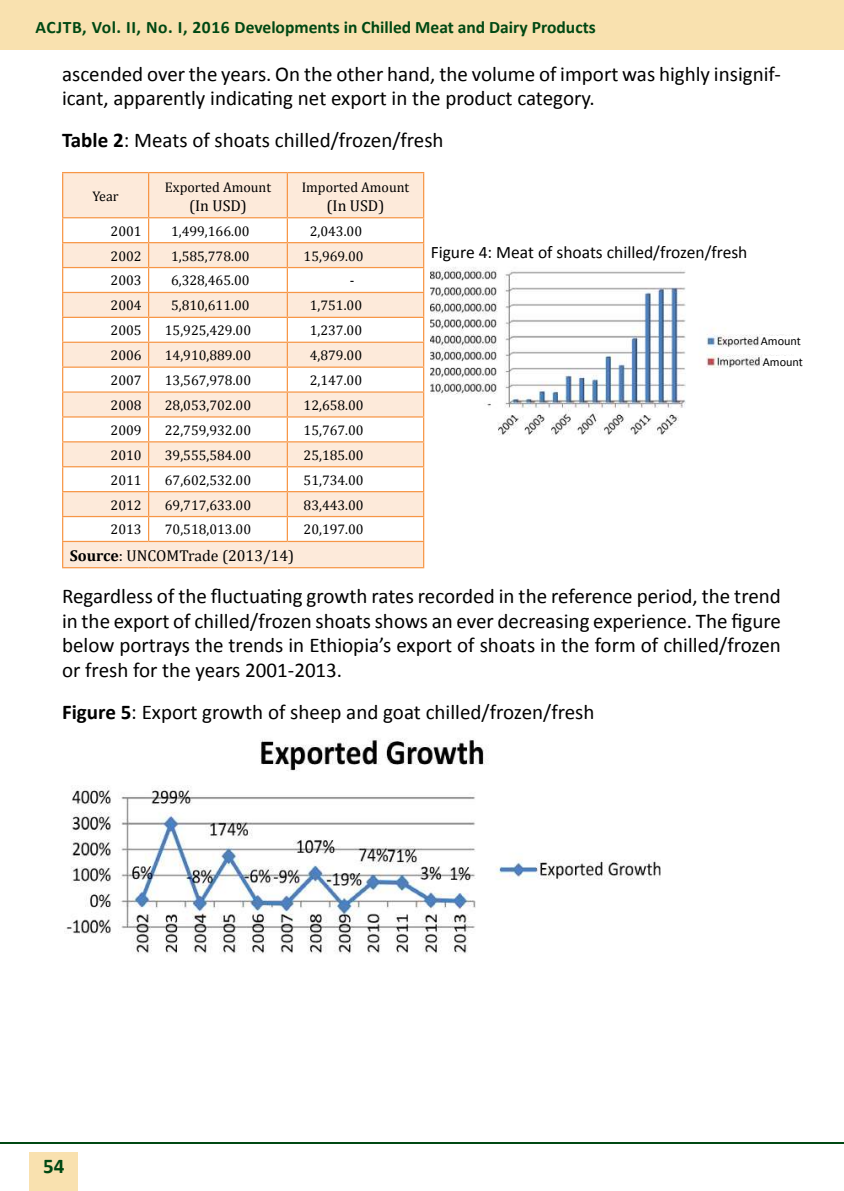
<style>
.page{position:relative;width:844px;height:1191px;background:#fff}
.page>*{position:absolute;margin:0;border:0;box-sizing:border-box;transform-origin:0 0}
.t1{font:21px/24.5px "Calibri";color:#000}
.t2{font:700 21px "Calibri";color:#004813}
.t3{font:700 17.5px "Calibri";color:#004813}
.t4{font:17.5px "Calibri";color:#000}
.t5{font:15.75px "Cambria";color:#000}
.t6{font:14px "Cambria";color:#000}
.t7{font:12.25px/20.3px "Calibri";color:#000}
.s1{font-weight:700}
</style>
<div class="page">
<hr style="left:0;top:1142px;width:843px;height:2px;background:#004813">
<div style="left:30px;top:1152px;width:48px;height:39px;background:#f9e1af"></div>
<div style="left:0;top:0;width:843px;height:50px;background:#f9e1af"></div>
<div style="left:63px;top:173px;width:360px;height:394px;background:#fdeada"></div>
<svg style="left:63px;top:218px;width:360px;height:323px"></svg>
<hr style="left:148px;top:173px;width:1px;height:44px;background:#f79646">
<hr style="left:287px;top:173px;width:1px;height:44px;background:#f79646">
<svg style="left:148px;top:218px;width:1px;height:323px"></svg>
<svg style="left:287px;top:218px;width:1px;height:323px"></svg>
<hr style="left:62px;top:172px;width:87px;height:1px;background:#f79646">
<hr style="left:62px;top:173px;width:1px;height:44px;background:#f79646">
<hr style="left:149px;top:172px;width:138px;height:1px;background:#f79646">
<hr style="left:287px;top:172px;width:137px;height:1px;background:#f79646">
<hr style="left:423px;top:173px;width:1px;height:44px;background:#f79646">
<hr style="left:62px;top:217px;width:87px;height:1px;background:#f79646">
<hr style="left:149px;top:217px;width:138px;height:1px;background:#f79646">
<hr style="left:287px;top:217px;width:137px;height:1px;background:#f79646">
<hr style="left:62px;top:242px;width:87px;height:1px;background:#f79646">
<hr style="left:149px;top:242px;width:138px;height:1px;background:#f79646">
<hr style="left:287px;top:242px;width:137px;height:1px;background:#f79646">
<hr style="left:62px;top:267px;width:87px;height:1px;background:#f79646">
<hr style="left:149px;top:267px;width:138px;height:1px;background:#f79646">
<hr style="left:287px;top:267px;width:137px;height:1px;background:#f79646">
<hr style="left:62px;top:292px;width:87px;height:1px;background:#f79646">
<hr style="left:149px;top:292px;width:138px;height:1px;background:#f79646">
<hr style="left:287px;top:292px;width:137px;height:1px;background:#f79646">
<hr style="left:62px;top:317px;width:87px;height:1px;background:#f79646">
<hr style="left:149px;top:317px;width:138px;height:1px;background:#f79646">
<hr style="left:287px;top:317px;width:137px;height:1px;background:#f79646">
<hr style="left:62px;top:342px;width:87px;height:1px;background:#f79646">
<hr style="left:149px;top:342px;width:138px;height:1px;background:#f79646">
<hr style="left:287px;top:342px;width:137px;height:1px;background:#f79646">
<hr style="left:62px;top:366px;width:87px;height:2px;background:#f79646">
<hr style="left:149px;top:366px;width:138px;height:2px;background:#f79646">
<hr style="left:287px;top:366px;width:137px;height:2px;background:#f79646">
<hr style="left:62px;top:391px;width:87px;height:2px;background:#f79646">
<hr style="left:149px;top:391px;width:138px;height:2px;background:#f79646">
<hr style="left:287px;top:391px;width:137px;height:2px;background:#f79646">
<hr style="left:62px;top:416px;width:87px;height:1px;background:#f79646">
<hr style="left:149px;top:416px;width:138px;height:1px;background:#f79646">
<hr style="left:287px;top:416px;width:137px;height:1px;background:#f79646">
<hr style="left:62px;top:441px;width:87px;height:1px;background:#f79646">
<hr style="left:149px;top:441px;width:138px;height:1px;background:#f79646">
<hr style="left:287px;top:441px;width:137px;height:1px;background:#f79646">
<hr style="left:62px;top:466px;width:87px;height:1px;background:#f79646">
<hr style="left:149px;top:466px;width:138px;height:1px;background:#f79646">
<hr style="left:287px;top:466px;width:137px;height:1px;background:#f79646">
<hr style="left:62px;top:491px;width:87px;height:1px;background:#f79646">
<hr style="left:149px;top:491px;width:138px;height:1px;background:#f79646">
<hr style="left:287px;top:491px;width:137px;height:1px;background:#f79646">
<hr style="left:62px;top:516px;width:87px;height:1px;background:#f79646">
<hr style="left:149px;top:516px;width:138px;height:1px;background:#f79646">
<hr style="left:287px;top:516px;width:137px;height:1px;background:#f79646">
<hr style="left:62px;top:541px;width:87px;height:1px;background:#f79646">
<svg style="left:62px;top:218px;width:1px;height:349px"></svg>
<hr style="left:149px;top:541px;width:138px;height:1px;background:#f79646">
<hr style="left:287px;top:541px;width:137px;height:1px;background:#f79646">
<svg style="left:423px;top:218px;width:1px;height:349px"></svg>
<hr style="left:62px;top:567px;width:87px;height:1px;background:#f79646">
<hr style="left:149px;top:567px;width:138px;height:1px;background:#f79646">
<hr style="left:287px;top:567px;width:137px;height:1px;background:#f79646">
<img style="left:430px;top:267px;width:363px;height:168px">
<div style="left:760px;top:336px;width:49px;height:14px;background:#fff"></div>
<div style="left:762px;top:356px;width:49px;height:15px;background:#fff"></div>
<img style="left:66px;top:738px;width:594px;height:216px">
<p class="t3" style="left:36px;top:16px;width:561px">ACJTB, Vol. II, No. I, 2016 Developments in Chilled Meat and Dairy Products</p>
<p class="t1" style="left:62px;top:62px;width:720px">ascended over the years. On the other hand, the volume of import was highly insignif&shy;icant, apparently indicating net export in the product category.</p>
<p class="t1" style="left:62px;top:128px;width:383px"><span class="s1">Table 2</span>: Meats of shoats chilled/frozen/fresh</p>
<p class="t6" style="left:92px;top:188px;width:28px">Year</p>
<p class="t6" style="left:165px;top:179px;width:108px">Exported Amount</p>
<p class="t5" style="left:189px;top:196px;width:59px">(In USD)</p>
<p class="t6" style="left:301px;top:179px;width:109px">Imported Amount</p>
<p class="t5" style="left:326px;top:196px;width:59px">(In USD)</p>
<p class="t6" style="left:111px;top:223px;width:33px">2001</p>
<p class="t6" style="left:171px;top:223px;width:80px">1,499,166.00</p>
<p class="t6" style="left:310px;top:223px;width:54px">2,043.00</p>
<p class="t6" style="left:111px;top:247px;width:33px">2002</p>
<p class="t6" style="left:171px;top:247px;width:80px">1,585,778.00</p>
<p class="t6" style="left:303px;top:247px;width:62px">15,969.00</p>
<p class="t6" style="left:111px;top:272px;width:33px">2003</p>
<p class="t6" style="left:171px;top:272px;width:80px">6,328,465.00</p>
<p class="t6" style="left:350px;top:272px;width:6px">-</p>
<p class="t6" style="left:111px;top:297px;width:33px">2004</p>
<p class="t6" style="left:171px;top:297px;width:80px">5,810,611.00</p>
<p class="t6" style="left:310px;top:297px;width:54px">1,751.00</p>
<p class="t6" style="left:111px;top:322px;width:33px">2005</p>
<p class="t6" style="left:165px;top:322px;width:88px">15,925,429.00</p>
<p class="t6" style="left:310px;top:322px;width:54px">1,237.00</p>
<p class="t6" style="left:111px;top:347px;width:33px">2006</p>
<p class="t6" style="left:165px;top:347px;width:88px">14,910,889.00</p>
<p class="t6" style="left:310px;top:347px;width:54px">4,879.00</p>
<p class="t6" style="left:111px;top:372px;width:33px">2007</p>
<p class="t6" style="left:165px;top:372px;width:88px">13,567,978.00</p>
<p class="t6" style="left:310px;top:372px;width:54px">2,147.00</p>
<p class="t6" style="left:111px;top:397px;width:33px">2008</p>
<p class="t6" style="left:165px;top:397px;width:88px">28,053,702.00</p>
<p class="t6" style="left:303px;top:397px;width:62px">12,658.00</p>
<p class="t6" style="left:111px;top:422px;width:33px">2009</p>
<p class="t6" style="left:165px;top:422px;width:88px">22,759,932.00</p>
<p class="t6" style="left:303px;top:422px;width:62px">15,767.00</p>
<p class="t6" style="left:111px;top:447px;width:33px">2010</p>
<p class="t6" style="left:165px;top:447px;width:88px">39,555,584.00</p>
<p class="t6" style="left:303px;top:447px;width:62px">25,185.00</p>
<p class="t6" style="left:111px;top:471px;width:33px">2011</p>
<p class="t6" style="left:165px;top:471px;width:88px">67,602,532.00</p>
<p class="t6" style="left:303px;top:471px;width:62px">51,734.00</p>
<p class="t6" style="left:111px;top:496px;width:33px">2012</p>
<p class="t6" style="left:165px;top:496px;width:88px">69,717,633.00</p>
<p class="t6" style="left:303px;top:496px;width:62px">83,443.00</p>
<p class="t6" style="left:111px;top:521px;width:33px">2013</p>
<p class="t6" style="left:165px;top:521px;width:88px">70,518,013.00</p>
<p class="t6" style="left:303px;top:521px;width:62px">20,197.00</p>
<p class="t5" style="left:70px;top:546px;width:226px"><span class="s1">Source</span>: UNCOMTrade (2013/14)</p>
<p class="t1" style="left:62px;top:584px;width:720px;text-align:justify">Regardless of the fluctuating growth rates recorded in the reference period, the trend in the export of chilled/frozen shoats shows an ever decreasing experience. The figure below portrays the trends in Ethiopia’s export of shoats in the form of chilled/frozen or fresh for the years 2001-2013.</p>
<p class="t1" style="left:62px;top:699px;width:534px"><span class="s1">Figure 5</span>: Export growth of sheep and goat chilled/frozen/fresh</p>
<p class="t4" style="left:430px;top:241px;width:318px">Figure 4: Meat of shoats chilled/frozen/fresh</p>
<p class="t7" style="left:760px;top:331px;width:44px">Amount<br>Amount</p>
<p class="t2" style="left:43px;top:1152px;width:23px">54</p>
</div>
